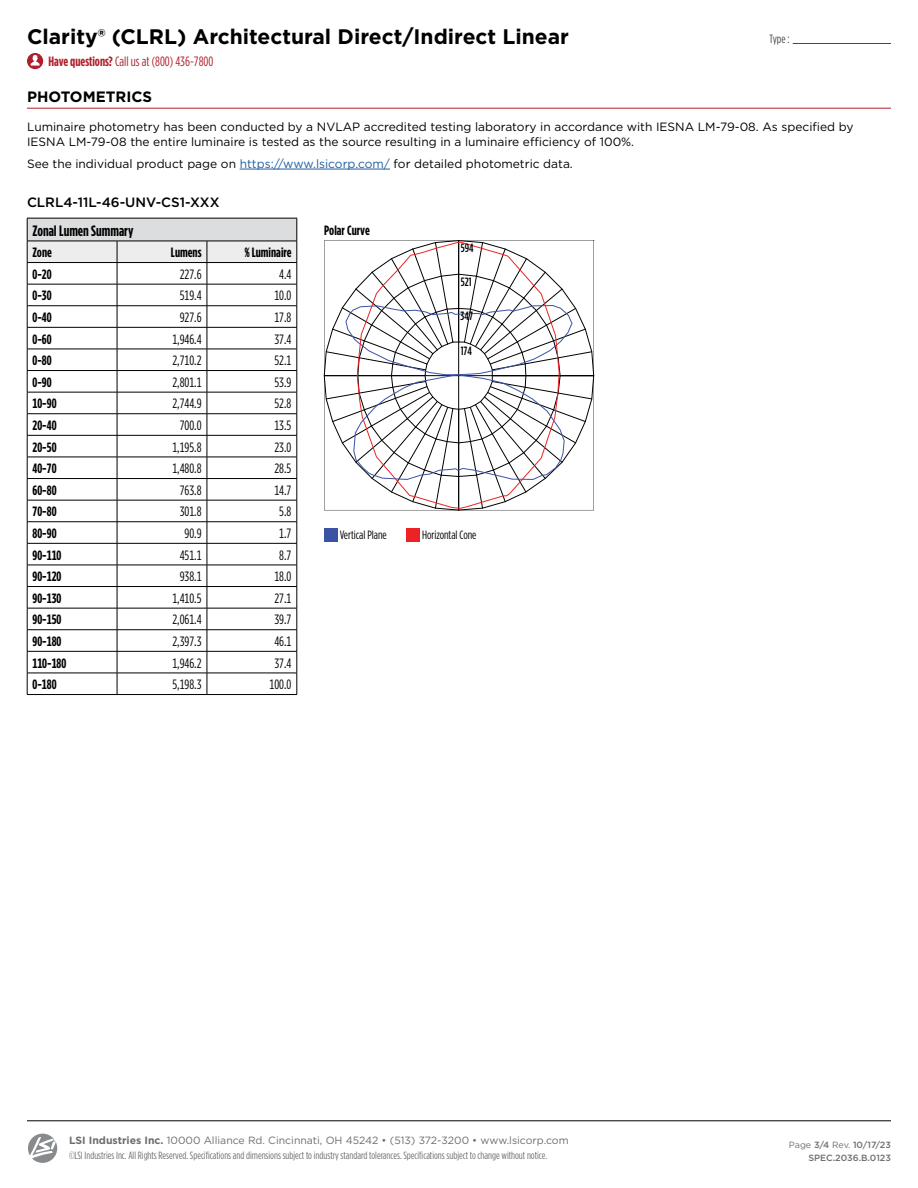
<style>
.page{position:relative;width:918px;height:1188px;background:#fff}
.page>*{position:absolute;margin:0;border:0;box-sizing:border-box;transform-origin:0 0}
.t1{font:700 21px "Gotham";color:#000}
.t2{font:700 15px "Gotham Condensed";color:#000}
.t3{font:700 15px "Gotham";color:#000}
.t4{font:13.5px "Gotham Condensed";color:#000}
.t5{font:700 13.5px "Gotham Condensed";color:#000}
.t6{font:13.5px "Gotham Condensed";color:#b01f2c}
.t7{font:500 13.5px "Gotham";color:#000}
.t8{font:12px/15px "Gotham";color:#000}
.t9{font:12px "Gotham Condensed";color:#000}
.t10{font:500 12px "Gotham Condensed";color:#010101}
.t11{font:12px "Gotham Condensed";color:#474748}
.t12{font:10.5px "Gotham Condensed";color:#706c6d}
.t13{font:10.5px "Gotham";color:#706c6d}
.t14{font:500 9px/13.5px "Gotham";color:#6d6e71;text-align:right}
.s1{font-weight:700}
.s2{color:#215e9e}
.s3{font-weight:400}
</style>
<div class="page">
<svg style="left:28px;top:1134px;width:29px;height:29px"></svg>
<hr style="left:27px;top:1121px;width:864px;height:1px;background:#000">
<hr style="left:27px;top:108px;width:864px;height:1px;background:#b12028">
<svg style="left:27px;top:53px;width:16px;height:16px"></svg>
<hr style="left:793px;top:43px;width:98px;height:1px;background:#474748">
<hr style="left:240px;top:169px;width:150px;height:1px;background:#215e9e">
<hr style="left:27px;top:694px;width:90px;height:1px;background:#000">
<hr style="left:117px;top:694px;width:90px;height:1px;background:#000">
<hr style="left:207px;top:694px;width:90px;height:1px;background:#000">
<svg style="left:27px;top:218px;width:271px;height:476px"></svg>
<div style="left:324px;top:529px;width:13px;height:13px;background:#3a53a4"></div>
<div style="left:406px;top:529px;width:14px;height:13px;background:#ed2224"></div>
<svg style="left:324px;top:240px;width:270px;height:270px"></svg>
<svg style="left:357px;top:241px;width:203px;height:268px"></svg>
<h1 class="t1" style="left:27px;top:22px;width:544px">Clarity® (CLRL) Architectural Direct/Indirect Linear</h1>
<p class="t6" style="left:49px;top:53px;width:166px"><span class="s1">Have questions?</span> Call us at (800) 436-7800</p>
<p class="t11" style="left:770px;top:32px;width:22px">Type :</p>
<p class="t3" style="left:27px;top:87px;width:127px">PHOTOMETRICS</p>
<p class="t8" style="left:27px;top:119px;width:828px">Luminaire photometry has been conducted by a NVLAP accredited testing laboratory in accordance with IESNA LM-79-08. As specified by<br>IESNA LM-79-08 the entire luminaire is tested as the source resulting in a luminaire efficiency of 100%.</p>
<p class="t8" style="left:27px;top:156px;width:547px">See the individual product page on <span class="s2">https://www.lsicorp.com/</span> for detailed photometric data.</p>
<p class="t7" style="left:27px;top:194px;width:194px">CLRL4-11L-46-UNV-CS1-XXX</p>
<p class="t2" style="left:33px;top:221px;width:102px">Zonal Lumen Summary</p>
<p class="t5" style="left:33px;top:244px;width:21px">Zone</p>
<p class="t5" style="left:171px;top:244px;width:32px">Lumens</p>
<p class="t5" style="left:245px;top:244px;width:48px">% Luminaire</p>
<p class="t5" style="left:33px;top:266px;width:21px">0-20</p>
<p class="t4" style="left:180px;top:266px;width:23px">227.6</p>
<p class="t4" style="left:279px;top:266px;width:14px">4.4</p>
<p class="t5" style="left:33px;top:288px;width:21px">0-30</p>
<p class="t4" style="left:180px;top:288px;width:23px">519.4</p>
<p class="t4" style="left:274px;top:288px;width:19px">10.0</p>
<p class="t5" style="left:33px;top:309px;width:21px">0-40</p>
<p class="t4" style="left:180px;top:310px;width:23px">927.6</p>
<p class="t4" style="left:274px;top:310px;width:19px">17.8</p>
<p class="t5" style="left:33px;top:331px;width:21px">0-60</p>
<p class="t4" style="left:172px;top:331px;width:31px">1,946.4</p>
<p class="t4" style="left:274px;top:331px;width:19px">37.4</p>
<p class="t5" style="left:33px;top:352px;width:21px">0-80</p>
<p class="t4" style="left:172px;top:353px;width:31px">2,710.2</p>
<p class="t4" style="left:274px;top:353px;width:19px">52.1</p>
<p class="t5" style="left:33px;top:374px;width:21px">0-90</p>
<p class="t4" style="left:172px;top:374px;width:31px">2,801.1</p>
<p class="t4" style="left:274px;top:374px;width:19px">53.9</p>
<p class="t5" style="left:33px;top:396px;width:25px">10-90</p>
<p class="t4" style="left:172px;top:396px;width:31px">2,744.9</p>
<p class="t4" style="left:274px;top:396px;width:19px">52.8</p>
<p class="t5" style="left:33px;top:417px;width:25px">20-40</p>
<p class="t4" style="left:180px;top:418px;width:23px">700.0</p>
<p class="t4" style="left:274px;top:418px;width:19px">13.5</p>
<p class="t5" style="left:33px;top:439px;width:25px">20-50</p>
<p class="t4" style="left:172px;top:439px;width:31px">1,195.8</p>
<p class="t4" style="left:274px;top:439px;width:19px">23.0</p>
<p class="t5" style="left:33px;top:460px;width:25px">40-70</p>
<p class="t4" style="left:172px;top:461px;width:31px">1,480.8</p>
<p class="t4" style="left:274px;top:461px;width:19px">28.5</p>
<p class="t5" style="left:33px;top:482px;width:25px">60-80</p>
<p class="t4" style="left:180px;top:482px;width:23px">763.8</p>
<p class="t4" style="left:274px;top:482px;width:19px">14.7</p>
<p class="t5" style="left:33px;top:504px;width:25px">70-80</p>
<p class="t4" style="left:180px;top:504px;width:23px">301.8</p>
<p class="t4" style="left:279px;top:504px;width:14px">5.8</p>
<p class="t5" style="left:33px;top:525px;width:25px">80-90</p>
<p class="t4" style="left:185px;top:526px;width:19px">90.9</p>
<p class="t4" style="left:279px;top:526px;width:14px">1.7</p>
<p class="t5" style="left:33px;top:547px;width:30px">90-110</p>
<p class="t4" style="left:180px;top:547px;width:23px">451.1</p>
<p class="t4" style="left:279px;top:547px;width:14px">8.7</p>
<p class="t5" style="left:33px;top:568px;width:30px">90-120</p>
<p class="t4" style="left:180px;top:569px;width:23px">938.1</p>
<p class="t4" style="left:274px;top:569px;width:19px">18.0</p>
<p class="t5" style="left:33px;top:590px;width:30px">90-130</p>
<p class="t4" style="left:172px;top:590px;width:31px">1,410.5</p>
<p class="t4" style="left:274px;top:590px;width:19px">27.1</p>
<p class="t5" style="left:33px;top:612px;width:30px">90-150</p>
<p class="t4" style="left:172px;top:612px;width:31px">2,061.4</p>
<p class="t4" style="left:274px;top:612px;width:19px">39.7</p>
<p class="t5" style="left:33px;top:633px;width:30px">90-180</p>
<p class="t4" style="left:172px;top:634px;width:31px">2,397.3</p>
<p class="t4" style="left:274px;top:634px;width:19px">46.1</p>
<p class="t5" style="left:33px;top:655px;width:35px">110-180</p>
<p class="t4" style="left:172px;top:655px;width:31px">1,946.2</p>
<p class="t4" style="left:274px;top:655px;width:19px">37.4</p>
<p class="t5" style="left:33px;top:676px;width:25px">0-180</p>
<p class="t4" style="left:172px;top:677px;width:31px">5,198.3</p>
<p class="t4" style="left:270px;top:677px;width:23px">100.0</p>
<p class="t2" style="left:27px;top:221px;width:67px">ISO Footcandle</p>
<p class="t5" style="left:324px;top:223px;width:47px">Polar Curve</p>
<p class="t10" style="left:461px;top:241px;width:14px">594</p>
<p class="t10" style="left:461px;top:275px;width:12px">521</p>
<p class="t10" style="left:461px;top:309px;width:14px">347</p>
<p class="t10" style="left:461px;top:344px;width:13px">174</p>
<p class="t9" style="left:43px;top:528px;width:15px">5 FC</p>
<p class="t9" style="left:188px;top:528px;width:21px">0.5 FC</p>
<p class="t9" style="left:340px;top:528px;width:49px">Vertical Plane</p>
<p class="t9" style="left:422px;top:528px;width:56px">Horizontal Cone</p>
<p class="t13" style="left:69px;top:1134px;width:501px"><span class="s1">LSI Industries Inc.</span> 10000 Alliance Rd. Cincinnati, OH 45242 • (513) 372-3200 • www.lsicorp.com</p>
<p class="t12" style="left:69px;top:1150px;width:480px">©LSI Industries Inc. All Rights Reserved. Specifications and dimensions subject to industry standard tolerances. Specifications subject to change without notice.</p>
<p class="t14" style="left:789px;top:1137px;width:104px"><span class="s3">Page</span> 3/4 <span class="s3">Rev.</span> 10/17/23<br>SPEC.2036.B.0123</p>
</div>
